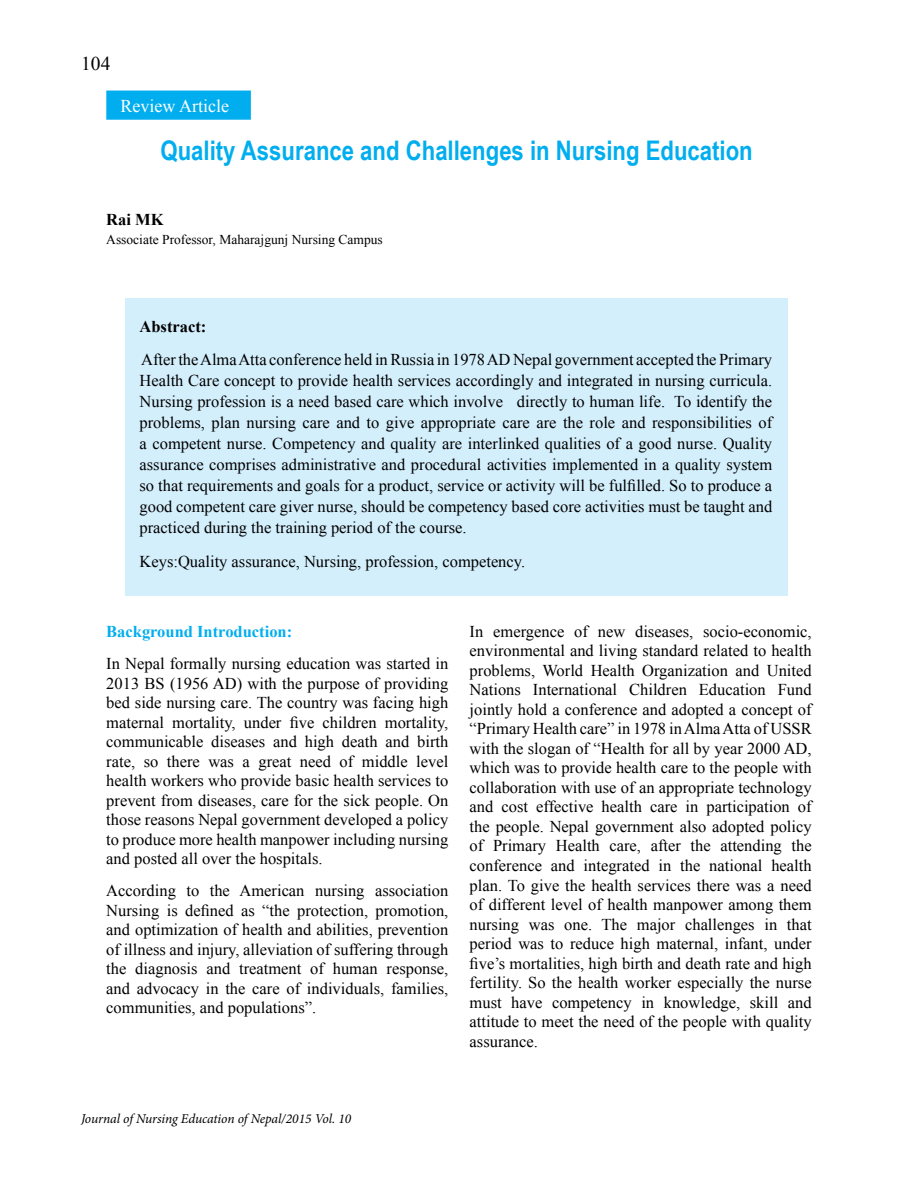
<style>
.page{position:relative;width:918px;height:1188px;background:#fff}
.page>*{position:absolute;margin:0;border:0;box-sizing:border-box;transform-origin:0 0}
.t1{font:700 27px "Arial Narrow";color:#00aeef}
.t2{font:19.5px "Times New Roman";color:#000}
.t3{font:18px "Times New Roman";color:#fff}
.t4{font:16.5px/19.5px "Times New Roman";color:#000;text-align:justify}
.t5{font:700 16.5px "Times New Roman";color:#00aeef}
.t6{font:700 16.5px "Times New Roman";color:#000}
.t7{font:italic 13.5px "Minion Pro";letter-spacing:-.01em;color:#000}
.t8{font:13.5px "Times New Roman";color:#000}
</style>
<div class="page">
<div style="left:125px;top:298px;width:663px;height:298px;background:#d4effc"></div>
<div style="left:106px;top:91px;width:145px;height:29px;background:#00aeef;border:2px solid #00aeef"></div>
<p class="t2" style="left:81px;top:50px;width:31px">104</p>
<p class="t3" style="left:121px;top:94px;width:110px">Review Article</p>
<h1 class="t1" style="left:161px;top:130px;width:594px">Quality Assurance and Challenges in Nursing Education</h1>
<p class="t6" style="left:106px;top:208px;width:59px">Rai MK</p>
<p class="t8" style="left:106px;top:230px;width:278px">Associate Professor, Maharajgunj Nursing Campus</p>
<p class="t6" style="left:140px;top:315px;width:68px">Abstract:</p>
<p class="t4" style="left:140px;top:349px;width:634px;line-height:21px">After the Alma Atta conference held in Russia in 1978 AD Nepal government accepted the Primary Health Care concept to provide health services accordingly and integrated in nursing curricula.<br>Nursing profession is a need based care which involve directly to human life. To identify the problems, plan nursing care and to give appropriate care are the role and responsibilities of a competent nurse. Competency and quality are interlinked qualities of a good nurse. Quality assurance comprises administrative and procedural activities implemented in a quality system so that requirements and goals for a product, service or activity will be fulfilled. So to produce a good competent care giver nurse, should be competency based core activities must be taught and practiced during the training period of the course.</p>
<p class="t4" style="left:140px;top:552px;width:387px">Keys:Quality assurance, Nursing, profession, competency.</p>
<p class="t5" style="left:106px;top:620px;width:187px">Background Introduction:</p>
<p class="t4" style="left:106px;top:654px;width:344px">In Nepal formally nursing education was started in 2013 BS (1956 AD) with the purpose of providing bed side nursing care. The country was facing high maternal mortality, under five children mortality, communicable diseases and high death and birth rate, so there was a great need of middle level health workers who provide basic health services to prevent from diseases, care for the sick people. On those reasons Nepal government developed a policy to produce more health manpower including nursing and posted all over the hospitals.</p>
<p class="t4" style="left:106px;top:881px;width:344px">According to the American nursing association Nursing is defined as “the protection, promotion, and optimization of health and abilities, prevention of illness and injury, alleviation of suffering through the diagnosis and treatment of human response, and advocacy in the care of individuals, families, communities, and populations”.</p>
<p class="t4" style="left:470px;top:621px;width:344px">In emergence of new diseases, socio-economic, environmental and living standard related to health problems, World Health Organization and United Nations International Children Education Fund jointly hold a conference and adopted a concept of “Primary Health care” in 1978 in Alma Atta of USSR with the slogan of “Health for all by year 2000 AD, which was to provide health care to the people with collaboration with use of an appropriate technology and cost effective health care in participation of the people. Nepal government also adopted policy of Primary Health care, after the attending the conference and integrated in the national health plan. To give the health services there was a need of different level of health manpower among them nursing was one. The major challenges in that period was to reduce high maternal, infant, under five’s mortalities, high birth and death rate and high fertility. So the health worker especially the nurse must have competency in knowledge, skill and attitude to meet the need of the people with quality assurance.</p>
<p class="t7" style="left:81px;top:1110px;width:272px">Journal of Nursing Education of Nepal/2015 Vol. 10</p>
</div>
